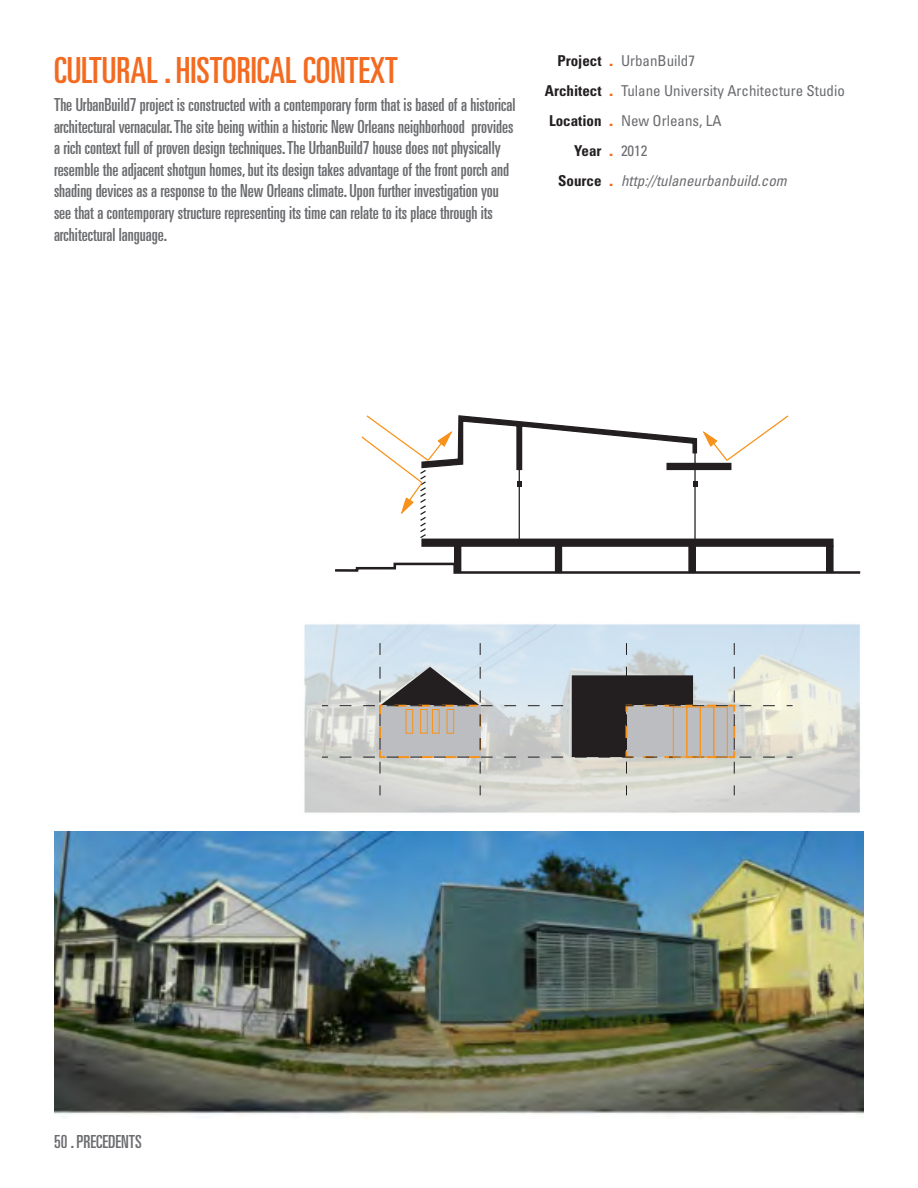
<style>
.page{position:relative;width:918px;height:1188px;background:#fff}
.page>*{position:absolute;margin:0;border:0;box-sizing:border-box;transform-origin:0 0}
.t1{font:ultra-condensed 36px "Univers";color:#f36a21}
.t2{font:ultra-condensed 18px/21.6px "Univers";color:#6c6d70}
.Project_Info{font:condensed 15px "Univers";color:#6c6d70}
.t3{font:700 condensed 15px/30px "Univers";color:#231f20;text-align:right}
.Project_Info-2{font:italic condensed 15px "Univers";color:#6c6d70}
.t4{font:900 15px/30px "Univers";color:#f36a21;text-align:justify}
</style>
<div class="page">
<img style="left:54px;top:832px;width:810px;height:287px">
<img style="left:304px;top:624px;width:556px;height:189px">
<svg style="left:340px;top:643px;width:441px;height:152px;background:#b9bdbd"></svg>
<div style="left:406px;top:709px;width:7px;height:25px;border:1px solid #f7931d"></div>
<div style="left:420px;top:709px;width:8px;height:25px;border:1px solid #f7931d"></div>
<div style="left:432px;top:709px;width:8px;height:25px;border:1px solid #f7931d"></div>
<div style="left:447px;top:709px;width:7px;height:25px;border:1px solid #f7931d"></div>
<div style="left:713px;top:707px;width:15px;height:51px;border:1px solid #f7931d"></div>
<div style="left:700px;top:707px;width:14px;height:51px;border:1px solid #f7931d"></div>
<div style="left:686px;top:707px;width:15px;height:51px;border:1px solid #f7931d"></div>
<div style="left:673px;top:707px;width:14px;height:51px;border:1px solid #f7931d"></div>
<div style="left:422px;top:539px;width:411px;height:7px;background:#231f20"></div>
<div style="left:421px;top:539px;width:413px;height:8px;border:1px solid #231f20"></div>
<div style="left:455px;top:546px;width:6px;height:26px;background:#231f20"></div>
<div style="left:454px;top:546px;width:7px;height:27px;border:1px solid #231f20"></div>
<div style="left:556px;top:546px;width:6px;height:26px;background:#231f20"></div>
<div style="left:555px;top:546px;width:7px;height:27px;border:1px solid #231f20"></div>
<div style="left:689px;top:546px;width:6px;height:26px;background:#231f20"></div>
<div style="left:688px;top:546px;width:8px;height:27px;border:1px solid #231f20"></div>
<div style="left:827px;top:546px;width:6px;height:26px;background:#231f20"></div>
<div style="left:826px;top:546px;width:8px;height:27px;border:1px solid #231f20"></div>
<svg style="left:335px;top:561px;width:526px;height:13px"></svg>
<svg style="left:361px;top:415px;width:429px;height:124px"></svg>
<p class="t1" style="left:54px;top:49px;width:345px">CULTURAL . HISTORICAL CONTEXT</p>
<p class="t2" style="left:54px;top:94px;width:463px">The UrbanBuild7 project is constructed with a contemporary form that is based of a historical architectural vernacular. The site being within a historic New Orleans neighborhood provides a rich context full of proven design techniques. The UrbanBuild7 house does not physically resemble the adjacent shotgun homes, but its design takes advantage of the front porch and shading devices as a response to the New Orleans climate. Upon further investigation you see that a contemporary structure representing its time can relate to its place through its architectural language.</p>
<p class="t3" style="left:545px;top:45px;width:58px">Project<br>Architect<br>Location<br>Year<br>Source</p>
<p class="t4" style="left:609px;top:45px;width:6px">. . . . .</p>
<p class="Project_Info" style="left:621px;top:51px;width:76px">UrbanBuild7</p>
<p class="Project_Info" style="left:621px;top:81px;width:225px">Tulane University Architecture Studio</p>
<p class="Project_Info" style="left:621px;top:111px;width:102px">New Orleans, LA</p>
<p class="Project_Info" style="left:621px;top:141px;width:28px">2012</p>
<p class="Project_Info-2" style="left:621px;top:171px;width:167px">http://tulaneurbanbuild.com</p>
<p class="t2" style="left:54px;top:1131px;width:89px">50 . PRECEDENTS</p>
</div>
